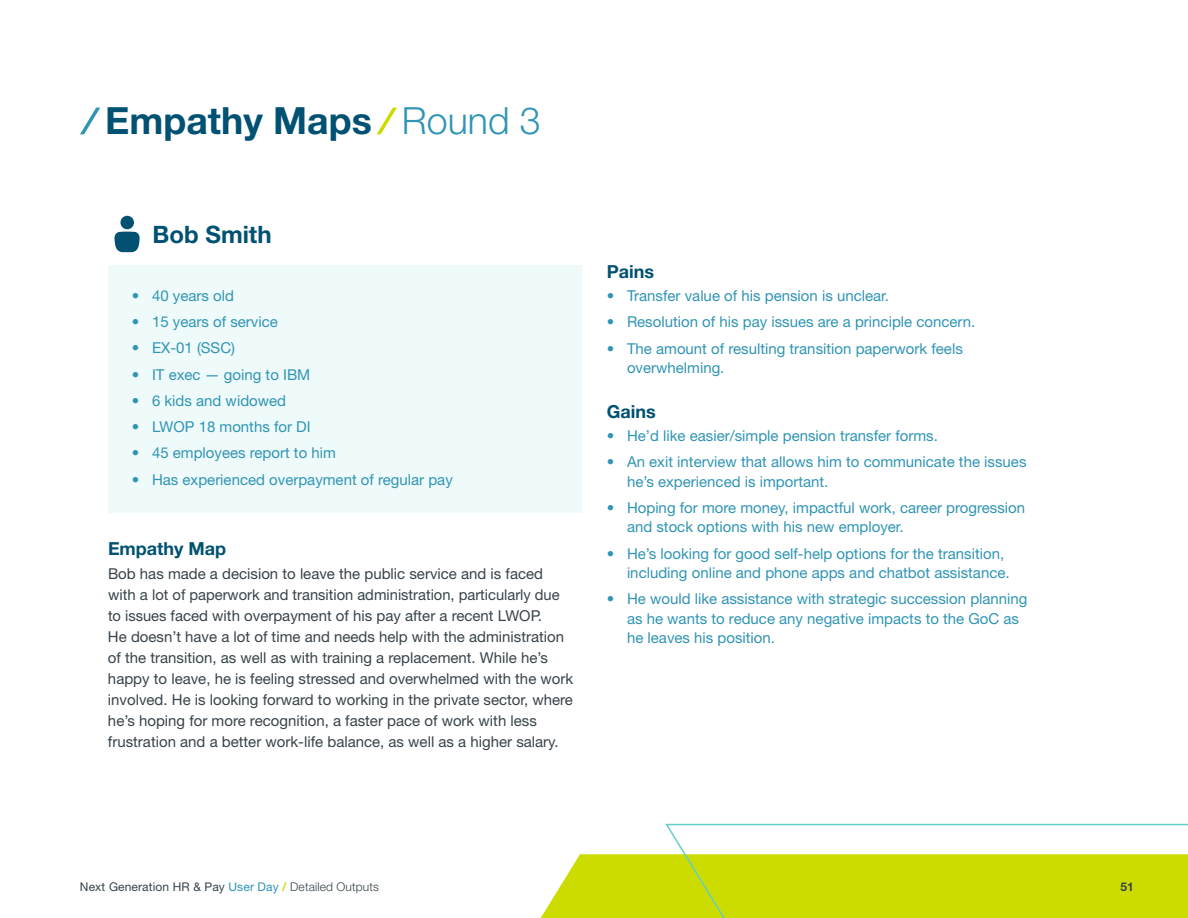
<style>
.page{position:relative;width:1188px;height:918px;background:#fff}
.page>*{position:absolute;margin:0;border:0;box-sizing:border-box;transform-origin:0 0}
.t1{font:700 37.5px "Helvetica Neue LT Std";color:#005172}
.t2{font:700 24px "Helvetica Neue LT Std";color:#005172}
.t3{font:700 18px "Helvetica Neue LT Std";color:#005172}
.t4{font:15px/19.5px "Helvetica Neue LT Std";color:#3095b4}
.t5{font:15px/21px "Helvetica Neue LT Std";color:#37434a}
.t6{font:12px "Helvetica Neue LT Std";letter-spacing:.01em;color:#37434a}
.t7{font:700 12px "Helvetica Neue LT Std";color:#37434a}
.s1{font-weight:300;color:#3095b4}
.s2{color:#3095b4}
.s3{font-weight:700;color:#ccdc00}
.s4{font-weight:300}
</style>
<div class="page">
<svg style="left:540px;top:854px;width:124px;height:64px"></svg>
<svg style="left:664px;top:823px;width:524px;height:95px"></svg>
<div style="left:108px;top:265px;width:473px;height:248px;background:#effafa"></div>
<svg style="left:80px;top:108px;width:20px;height:26px"></svg>
<svg style="left:377px;top:108px;width:20px;height:26px"></svg>
<svg style="left:114px;top:232px;width:26px;height:20px"></svg>
<div style="left:120px;top:216px;width:14px;height:13px;background:#025172;border-radius:50%"></div>
<h1 class="t1" style="left:105px;top:98px;width:437px">Empathy Maps <span class="s1">Round 3</span></h1>
<h2 class="t2" style="left:153px;top:220px;width:121px">Bob Smith</h2>
<p class="t4" style="left:132px;top:286px;width:104px">• 40 years old</p>
<p class="t4" style="left:132px;top:312px;width:148px">• 15 years of service</p>
<p class="t4" style="left:132px;top:338px;width:105px">• EX-01 (SSC)</p>
<p class="t4" style="left:132px;top:364px;width:180px">• IT exec — going to IBM</p>
<p class="t4" style="left:132px;top:391px;width:156px">• 6 kids and widowed</p>
<p class="t4" style="left:132px;top:417px;width:180px">• LWOP 18 months for DI</p>
<p class="t4" style="left:132px;top:443px;width:206px">• 45 employees report to him</p>
<p class="t4" style="left:132px;top:469px;width:323px">• Has experienced overpayment of regular pay</p>
<p class="t3" style="left:108px;top:537px;width:120px">Empathy Map</p>
<p class="t5" style="left:108px;top:563px;width:467px">Bob has made a decision to leave the public service and is faced with a lot of paperwork and transition administration, particularly due to issues faced with overpayment of his pay after a recent LWOP.<br>He doesn’t have a lot of time and needs help with the administration of the transition, as well as with training a replacement. While he’s happy to leave, he is feeling stressed and overwhelmed with the work involved. He is looking forward to working in the private sector, where he’s hoping for more recognition, a faster pace of work with less frustration and a better work-life balance, as well as a higher salary.</p>
<p class="t3" style="left:607px;top:261px;width:49px">Pains</p>
<p class="t4" style="left:607px;top:286px;width:284px">• Transfer value of his pension is unclear.</p>
<p class="t4" style="left:607px;top:312px;width:370px">• Resolution of his pay issues are a principle concern.</p>
<p class="t4" style="left:627px;top:338px;width:337px;text-indent:-20px">• The amount of resulting transition paperwork feels overwhelming.</p>
<p class="t3" style="left:607px;top:400px;width:50px">Gains</p>
<p class="t4" style="left:607px;top:425px;width:333px">• He’d like easier/simple pension transfer forms.</p>
<p class="t4" style="left:627px;top:452px;width:401px;text-indent:-20px">• An exit interview that allows him to communicate the issues he’s experienced is important.</p>
<p class="t4" style="left:627px;top:497px;width:400px;text-indent:-20px">• Hoping for more money, impactful work, career progression and stock options with his new employer.</p>
<p class="t4" style="left:627px;top:543px;width:384px;text-indent:-20px">• He’s looking for good self-help options for the transition, including online and phone apps and chatbot assistance.</p>
<p class="t4" style="left:627px;top:589px;width:402px;text-indent:-20px">• He would like assistance with strategic succession planning as he wants to reduce any negative impacts to the GoC as he leaves his position.</p>
<p class="t6" style="left:80px;top:880px;width:300px">Next Generation HR &amp; Pay <span class="s2">User Day</span> <span class="s3">/</span> <span class="s4">Detailed Outputs</span></p>
<p class="t7" style="left:1121px;top:879px;width:15px">51</p>
</div>
